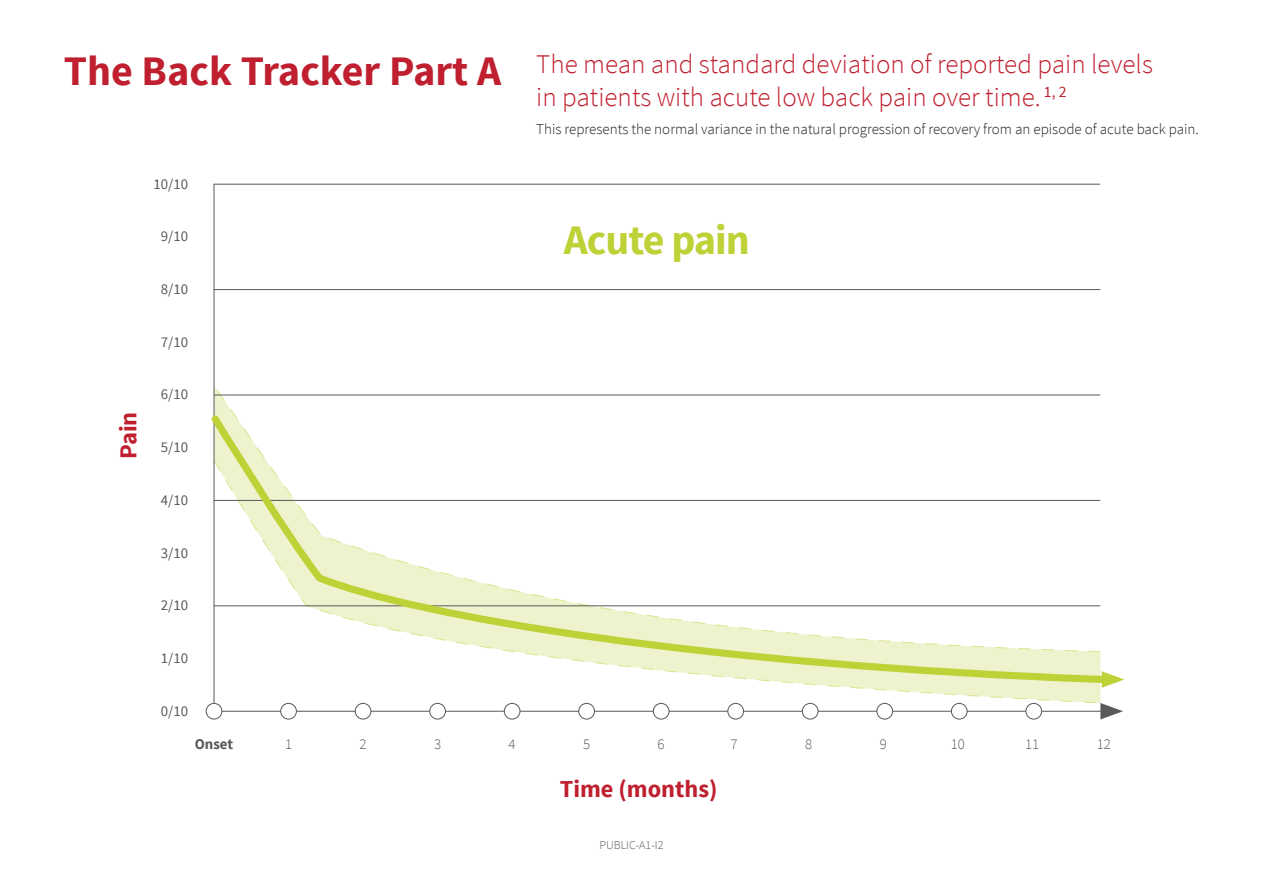
<style>
.page{position:relative;width:1263px;height:893px;background:#fff}
.page>*{position:absolute;margin:0;border:0;box-sizing:border-box;transform-origin:0 0}
.t1{font:700 42px "Source Sans Pro";letter-spacing:-.025em;color:#bed137}
.t2{font:300 27px/32.4px "Source Sans Pro";color:#bf1f2e}
.t3{font:700 24.3px "Source Sans Pro";color:#bf1f2e}
.t4{font:300 15px "Source Sans Pro";color:#231f20}
.t5{font:14.85px "Source Sans Pro";color:#5a5a5c}
.t6{font:300 14.85px "Source Sans Pro";color:#5a5a5c}
.t7{font:700 14.85px "Source Sans Pro";color:#5a5a5c}
.t8{font:300 12px "Source Sans Pro";color:#5a5a5c}
.s1{font-weight:700;font-size:42px}
</style>
<div class="page">
<svg style="left:215px;top:387px;width:886px;height:25px"></svg>
<svg style="left:288px;top:687px;width:813px;height:16px"></svg>
<hr style="left:213px;top:184px;width:2px;height:527px;background:#5a5a5c">
<hr style="left:214px;top:184px;width:886px;height:1px;background:#5a5a5c">
<hr style="left:214px;top:289px;width:886px;height:1px;background:#5a5a5c">
<hr style="left:214px;top:394px;width:886px;height:1px;background:#5a5a5c">
<hr style="left:214px;top:711px;width:890px;height:1px;background:#5a5a5c">
<svg style="left:280px;top:703px;width:17px;height:17px"></svg>
<div style="left:355px;top:703px;width:16px;height:17px;background:#fff;border:1px solid #5a5a5c;border-radius:50%"></div>
<svg style="left:429px;top:703px;width:17px;height:17px"></svg>
<div style="left:504px;top:703px;width:16px;height:17px;background:#fff;border:1px solid #5a5a5c;border-radius:50%"></div>
<div style="left:578px;top:703px;width:17px;height:17px;background:#fff;border:1px solid #5a5a5c;border-radius:50%"></div>
<div style="left:653px;top:703px;width:16px;height:17px;background:#fff;border:1px solid #5a5a5c;border-radius:50%"></div>
<div style="left:206px;top:703px;width:16px;height:17px;background:#fff;border:1px solid #5a5a5c;border-radius:50%"></div>
<div style="left:727px;top:703px;width:17px;height:17px;background:#fff;border:1px solid #5a5a5c;border-radius:50%"></div>
<div style="left:802px;top:703px;width:16px;height:17px;background:#fff;border:1px solid #5a5a5c;border-radius:50%"></div>
<div style="left:876px;top:703px;width:17px;height:17px;background:#fff;border:1px solid #5a5a5c;border-radius:50%"></div>
<div style="left:951px;top:703px;width:17px;height:17px;background:#fff;border:1px solid #5a5a5c;border-radius:50%"></div>
<div style="left:1025px;top:703px;width:17px;height:17px;background:#fff;border:1px solid #5a5a5c;border-radius:50%"></div>
<svg style="left:1100px;top:703px;width:23px;height:16px"></svg>
<svg style="left:211px;top:412px;width:891px;height:275px"></svg>
<svg style="left:1102px;top:671px;width:22px;height:17px"></svg>
<p class="t2" style="left:536px;top:48px;width:618px;text-indent:-472px"><span class="s1">The Back Tracker Part A</span> The mean and standard deviation of reported pain levels in patients with acute low back pain over time. <sup>1,</sup> <sup>2</sup></p>
<p class="t4" style="left:536px;top:120px;width:664px">This represents the normal variance in the natural progression of recovery from an episode of acute back pain.</p>
<p class="t3" style="left:113px;top:459px;width:49px;rotate:-90deg">Pain</p>
<p class="t5" style="left:153px;top:175px;width:36px">10/10</p>
<p class="t5" style="left:161px;top:227px;width:29px">9/10</p>
<p class="t5" style="left:161px;top:280px;width:29px">8/10</p>
<p class="t5" style="left:161px;top:333px;width:29px">7/10</p>
<p class="t5" style="left:161px;top:385px;width:29px">6/10</p>
<p class="t5" style="left:161px;top:438px;width:29px">5/10</p>
<p class="t5" style="left:161px;top:491px;width:29px">4/10</p>
<p class="t5" style="left:161px;top:543px;width:29px">3/10</p>
<p class="t5" style="left:161px;top:596px;width:29px">2/10</p>
<p class="t5" style="left:161px;top:649px;width:29px">1/10</p>
<p class="t5" style="left:161px;top:701px;width:29px">0/10</p>
<h1 class="t1" style="left:564px;top:213px;width:187px">Acute pain</h1>
<p class="t7" style="left:195px;top:734px;width:40px">Onset</p>
<p class="t6" style="left:285px;top:735px;width:9px">1</p>
<p class="t6" style="left:359px;top:735px;width:9px">2</p>
<p class="t6" style="left:434px;top:735px;width:9px">3</p>
<p class="t6" style="left:509px;top:735px;width:9px">4</p>
<p class="t6" style="left:583px;top:735px;width:9px">5</p>
<p class="t6" style="left:658px;top:735px;width:9px">6</p>
<p class="t6" style="left:731px;top:735px;width:9px">7</p>
<p class="t6" style="left:805px;top:735px;width:9px">8</p>
<p class="t6" style="left:880px;top:735px;width:9px">9</p>
<p class="t6" style="left:951px;top:735px;width:16px">10</p>
<p class="t6" style="left:1025px;top:735px;width:16px">11</p>
<p class="t6" style="left:1097px;top:735px;width:16px">12</p>
<p class="t3" style="left:560px;top:773px;width:159px">Time (months)</p>
<p class="t8" style="left:599px;top:838px;width:66px">PUBLIC-A1-I2</p>
</div>
